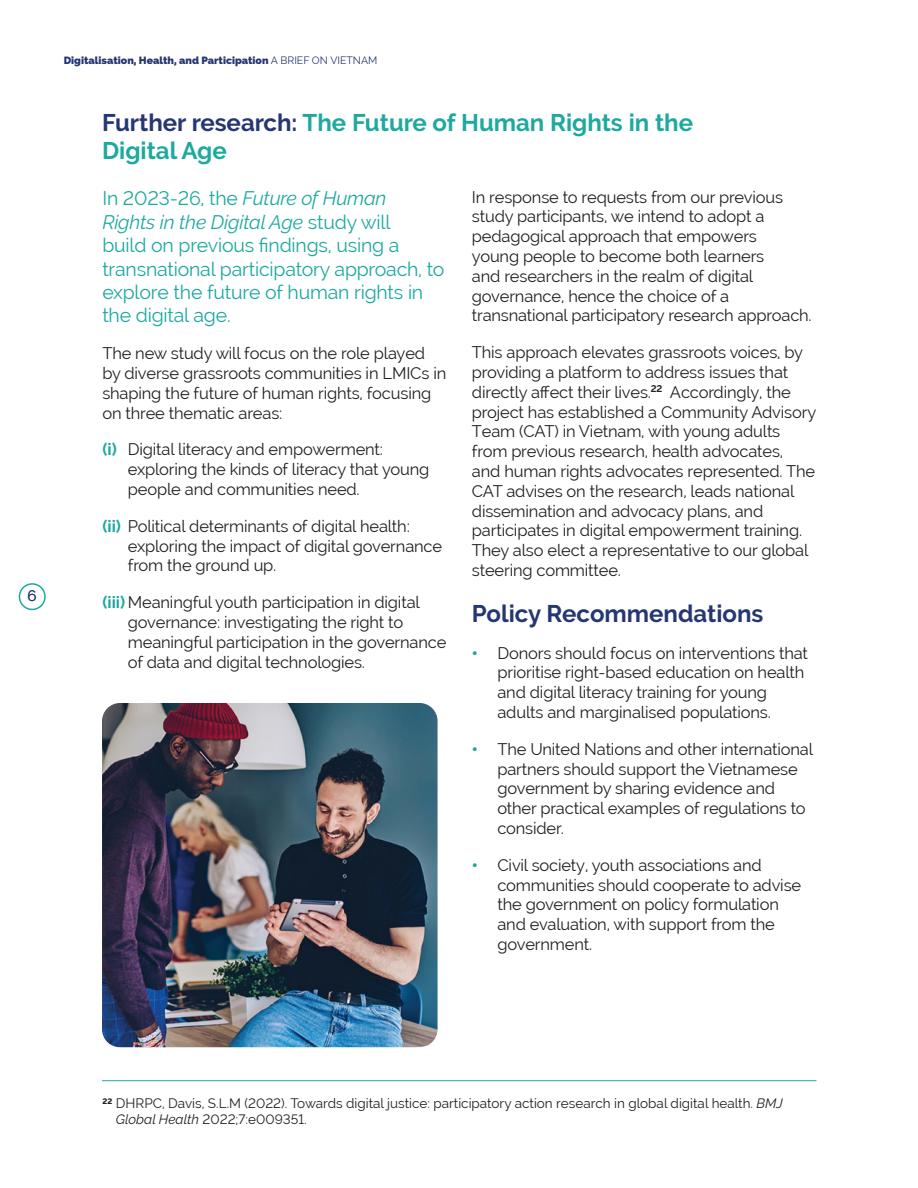
<style>
.page{position:relative;width:918px;height:1188px;background:#fff}
.page>*{position:absolute;margin:0;border:0;box-sizing:border-box;transform-origin:0 0}
.t1{font:700 24px/28.8px "Raleway";color:#1da99f}
.t2{font:700 24px "Raleway";color:#253772}
.t3{font:19.5px/23.4px "Raleway";letter-spacing:-.01em;color:#1da99f}
.t4{font:16.5px/19.8px "Raleway";letter-spacing:-.01em;color:#231f20}
.t5{font:15px "Raleway";color:#253772}
.t6{font:13.5px/16.2px "Raleway";color:#231f20}
.t7{font:800 10.5px "Raleway";color:#253772}
.s1{font-weight:400}
.s2{color:#253772}
.s3{font-style:italic}
.s4{font-weight:700;color:#1da99f}
.s5{font-weight:900;color:#1da99f}
</style>
<div class="page">
<div style="left:19px;top:583px;width:27px;height:27px;border:2px solid #1da99f;border-radius:50%"></div>
<hr style="left:102px;top:1080px;width:714px;height:1px;background:#1da99f">
<img style="left:102px;top:703px;width:336px;height:344px">
<p class="t5" style="left:27px;top:587px;width:11px">6</p>
<p class="t7" style="left:64px;top:54px;width:315px">Digitalisation, Health, and Participation <span class="s1">A BRIEF ON VIETNAM</span></p>
<h1 class="t1" style="left:102px;top:108px;width:593px"><span class="s2">Further research:</span> The Future of Human Rights in the<br>Digital Age</h1>
<p class="t3" style="left:102px;top:187px;width:344px">In 2023-26, the <span class="s3">Future of Human<br>Rights in the Digital Age</span> study will<br>build on previous findings, using a transnational participatory approach, to explore the future of human rights in the digital age.</p>
<p class="t4" style="left:102px;top:343px;width:345px">The new study will focus on the role played by diverse grassroots communities in LMICs in shaping the future of human rights, focusing on three thematic areas:</p>
<p class="t4" style="left:128px;top:440px;width:303px;text-indent:-26px"><span class="s4">(i)</span> Digital literacy and empowerment: exploring the kinds of literacy that young people and communities need.</p>
<p class="t4" style="left:128px;top:516px;width:316px;text-indent:-26px"><span class="s4">(ii)</span> Political determinants of digital health: exploring the impact of digital governance from the ground up.</p>
<p class="t4" style="left:128px;top:593px;width:320px;text-indent:-26px"><span class="s4">(iii)</span> Meaningful youth participation in digital governance: investigating the right to meaningful participation in the governance of data and digital technologies.</p>
<p class="t4" style="left:472px;top:187px;width:341px">In response to requests from our previous study participants, we intend to adopt a pedagogical approach that empowers<br>young people to become both learners<br>and researchers in the realm of digital governance, hence the choice of a transnational participatory research approach.</p>
<p class="t4" style="left:472px;top:342px;width:346px">This approach elevates grassroots voices, by providing a platform to address issues that directly affect their lives.<sup>22</sup> Accordingly, the project has established a Community Advisory Team (CAT) in Vietnam, with young adults from previous research, health advocates,<br>and human rights advocates represented. The CAT advises on the research, leads national dissemination and advocacy plans, and participates in digital empowerment training.<br>They also elect a representative to our global steering committee.</p>
<h1 class="t2" style="left:472px;top:600px;width:293px">Policy Recommendations</h1>
<p class="t4" style="left:497px;top:643px;width:312px;text-indent:-26px"><span class="s5">•</span> Donors should focus on interventions that prioritise right-based education on health and digital literacy training for young adults and marginalised populations.</p>
<p class="t4" style="left:497px;top:739px;width:317px;text-indent:-26px"><span class="s5">•</span> The United Nations and other international partners should support the Vietnamese government by sharing evidence and other practical examples of regulations to consider.</p>
<p class="t4" style="left:497px;top:855px;width:305px;text-indent:-26px"><span class="s5">•</span> Civil society, youth associations and communities should cooperate to advise the government on policy formulation and evaluation, with support from the government.</p>
<p class="t6" style="left:116px;top:1095px;width:669px;text-indent:-13px"><sup>22</sup> DHRPC, Davis, S.L.M (2022). Towards digital justice: participatory action research in global digital health. <span class="s3">BMJ<br>Global Health</span> 2022;7:e009351.</p>
</div>
